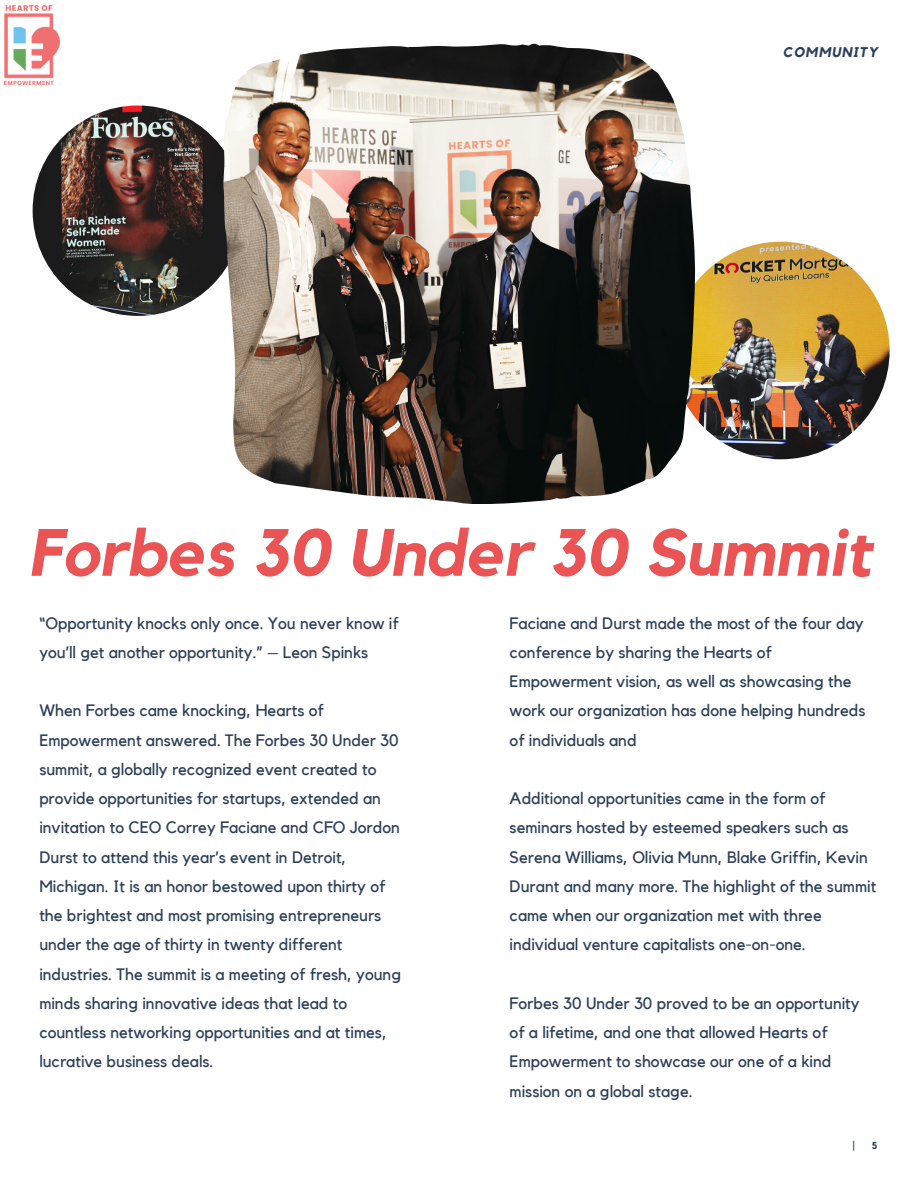
<style>
.page{position:relative;width:918px;height:1188px;background:#fff}
.page>*{position:absolute;margin:0;border:0;box-sizing:border-box;transform-origin:0 0}
.t1{font:italic 700 66px "Kollektif";color:#ea5455}
.t2{font:16.5px/29.2px "Kollektif";color:#2d4059}
.t3{font:italic 700 13.95px "Kollektif";letter-spacing:.08em;color:#2d4059}
.t4{font:700 10.05px "Kollektif";color:#2d4059}
</style>
<div class="page">
<img style="left:672px;top:242px;width:218px;height:217px;border-radius:50%">
<img style="left:33px;top:106px;width:210px;height:210px;border-radius:50%">
<img style="left:223px;top:44px;width:472px;height:460px">
<img style="left:4px;top:5px;width:55px;height:79px">
<p class="t3" style="left:783px;top:46px;width:97px">COMMUNITY</p>
<h1 class="t1" style="left:28px;top:522px;width:844px">Forbes 30 Under 30 Summit</h1>
<p class="t2" style="left:39px;top:609px;width:361px">“Opportunity knocks only once. You never know if you’ll get another opportunity.” – Leon Spinks</p>
<p class="t2" style="left:510px;top:609px;width:357px">Faciane and Durst made the most of the four day conference by sharing the Hearts of Empowerment vision, as well as showcasing the work our organization has done helping hundreds of individuals and</p>
<p class="t2" style="left:39px;top:697px;width:363px">When Forbes came knocking, Hearts of Empowerment answered. The Forbes 30 Under 30 summit, a globally recognized event created to provide opportunities for startups, extended an invitation to CEO Correy Faciane and CFO Jordon Durst to attend this year’s event in Detroit, Michigan. It is an honor bestowed upon thirty of the brightest and most promising entrepreneurs under the age of thirty in twenty different industries. The summit is a meeting of fresh, young minds sharing innovative ideas that lead to countless networking opportunities and at times, lucrative business deals.</p>
<p class="t2" style="left:510px;top:784px;width:368px">Additional opportunities came in the form of seminars hosted by esteemed speakers such as Serena Williams, Olivia Munn, Blake Griffin, Kevin Durant and many more. The highlight of the summit came when our organization met with three individual venture capitalists one-on-one.</p>
<p class="t2" style="left:510px;top:989px;width:352px">Forbes 30 Under 30 proved to be an opportunity of a lifetime, and one that allowed Hearts of Empowerment to showcase our one of a kind mission on a global stage.</p>
<p class="t4" style="left:853px;top:1141px;width:3px">|</p>
<p class="t4" style="left:872px;top:1141px;width:7px">5</p>
</div>
